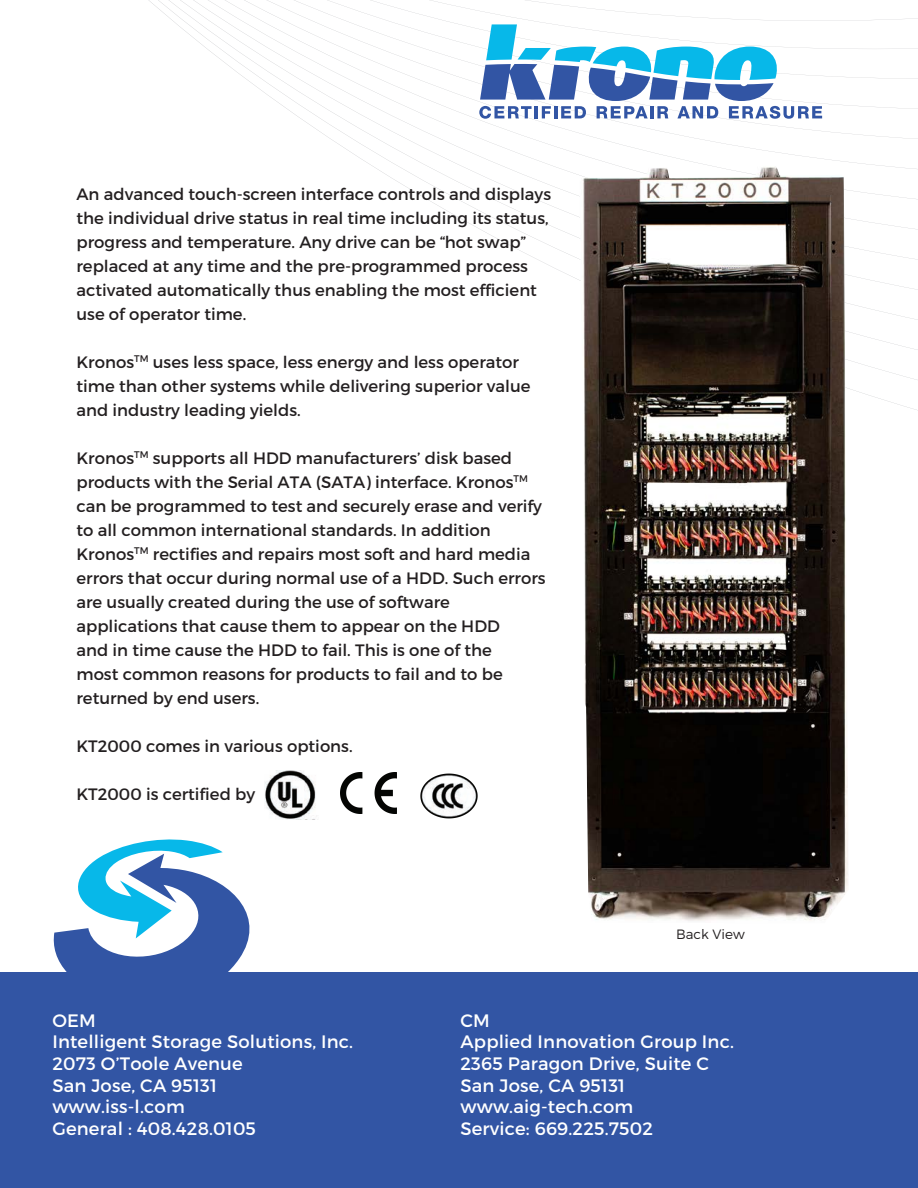
<style>
.page{position:relative;width:918px;height:1188px;background:#fff}
.page>*{position:absolute;margin:0;border:0;box-sizing:border-box;transform-origin:0 0}
.t1{font:18px/21.6px "Montserrat";letter-spacing:.01em;color:#fff}
.t2{font:16.5px/24px "Montserrat";color:#231f20}
.t3{font:300 13.5px "Montserrat";color:#231f20}
</style>
<div class="page">
<svg style="left:148px;top:0;width:770px;height:411px"></svg>
<img style="left:563px;top:166px;width:286px;height:755px">
<svg style="left:53px;top:839px;width:196px;height:133px"></svg>
<div style="left:0;top:972px;width:918px;height:216px;background:#3255a4"></div>
<img style="left:340px;top:773px;width:57px;height:40px">
<img style="left:421px;top:773px;width:57px;height:46px">
<img style="left:265px;top:770px;width:51px;height:49px">
<svg style="left:479px;top:24px;width:343px;height:95px"></svg>
<p class="t2" style="left:76px;top:182px;width:476px">An advanced touch-screen interface controls and displays the individual drive status in real time including its status, progress and temperature. Any drive can be “hot swap” replaced at any time and the pre-programmed process activated automatically thus enabling the most efficient use of operator time.</p>
<p class="t2" style="left:76px;top:350px;width:456px">Kronos<sup>TM</sup> uses less space, less energy and less operator time than other systems while delivering superior value and industry leading yields.</p>
<p class="t2" style="left:76px;top:446px;width:471px">Kronos<sup>TM</sup> supports all HDD manufacturers’ disk based products with the Serial ATA (SATA) interface. Kronos<sup>TM </sup>can be programmed to test and securely erase and verify to all common international standards. In addition Kronos<sup>TM</sup> rectifies and repairs most soft and hard media errors that occur during normal use of a HDD. Such errors are usually created during the use of software applications that cause them to appear on the HDD<br>and in time cause the HDD to fail. This is one of the<br>most common reasons for products to fail and to be returned by end users.</p>
<p class="t2" style="left:76px;top:734px;width:278px">KT2000 comes in various options.</p>
<p class="t2" style="left:76px;top:782px;width:180px">KT2000 is certified by</p>
<p class="t3" style="left:676px;top:926px;width:70px">Back View</p>
<p class="t1" style="left:52px;top:1010px;width:302px">OEM<br>Intelligent Storage Solutions, Inc.<br>2073 O’Toole Avenue<br>San Jose, CA 95131 www.iss-l.com<br>General : 408.428.0105</p>
<p class="t1" style="left:461px;top:1010px;width:275px">CM<br>Applied Innovation Group Inc.<br>2365 Paragon Drive, Suite C<br>San Jose, CA 95131 www.aig-tech.com<br>Service: 669.225.7502</p>
</div>
